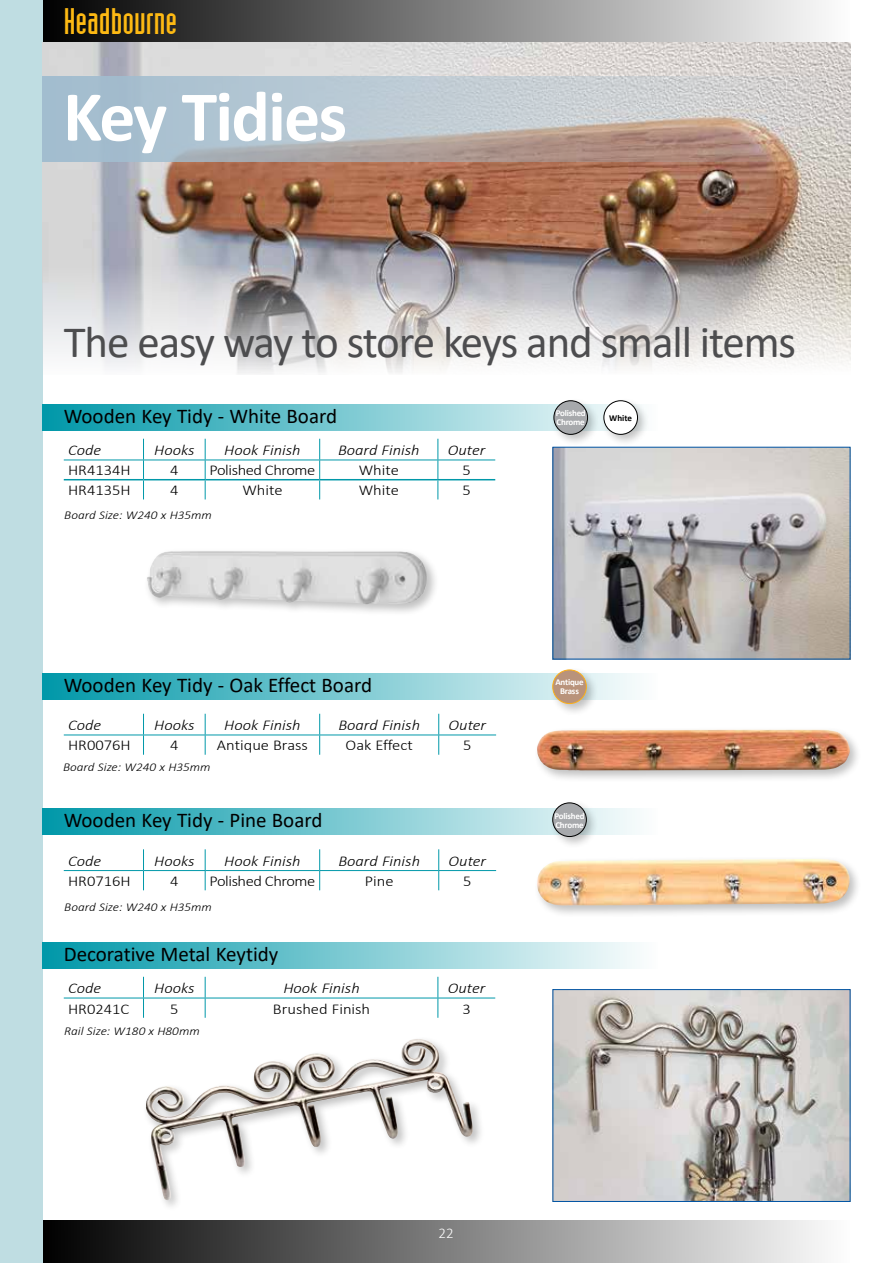
<style>
.page{position:relative;width:893px;height:1263px;background:#fff}
.page>*{position:absolute;margin:0;border:0;box-sizing:border-box;transform-origin:0 0}
.t1{font:700 72px "Calibri";letter-spacing:-.025em;color:#fff}
.t2{font:45px "Calibri";letter-spacing:-.025em;color:#4d4d4f}
.t3{font:36px "Industria Solid";color:#fdb913;scale:1.1 1}
.t4{font:21px "Calibri";color:#000}
.t5{font:italic 300 15px "Calibri";color:#000;scale:1.1 1}
.t6{font:300 15px "Calibri";color:#000;scale:1.1 1}
.t7{font:300 15px "Calibri";letter-spacing:-.025em;color:#000;scale:1.1 1}
.t8{font:300 15px "Calibri";color:#fff}
.t9{font:italic 300 12px "Calibri";color:#000;scale:1.1 1}
.t10{font:700 9px/9px "Calibri";letter-spacing:-.025em;color:#fff}
.t11{font:700 9px "Calibri";color:#000}
</style>
<div class="page">
<div style="left:0;top:1220px;width:850px;height:43px;background:linear-gradient(to right,#000,#fdfdfd)"></div>
<div style="left:0;top:0;width:850px;height:43px;background:linear-gradient(to right,#000,#fcfcfc)"></div>
<div style="left:0;top:0;width:43px;height:1263px;background:#bfdde2"></div>
<svg style="left:43px;top:404px;width:507px;height:27px;background:#67c1cb"></svg>
<div style="left:43px;top:942px;width:615px;height:27px;background:linear-gradient(to right,#0098a9,#fdfefe)"></div>
<svg style="left:143px;top:439px;width:1px;height:60px"></svg>
<svg style="left:205px;top:439px;width:1px;height:60px"></svg>
<svg style="left:319px;top:439px;width:1px;height:60px"></svg>
<svg style="left:438px;top:439px;width:1px;height:60px"></svg>
<hr style="left:64px;top:460px;width:80px;height:1px;background:#0098a9">
<hr style="left:144px;top:460px;width:61px;height:1px;background:#0098a9">
<hr style="left:205px;top:460px;width:115px;height:1px;background:#0098a9">
<hr style="left:320px;top:460px;width:118px;height:1px;background:#0098a9">
<hr style="left:438px;top:460px;width:57px;height:1px;background:#0098a9">
<hr style="left:64px;top:479px;width:80px;height:1px;background:#0098a9">
<hr style="left:144px;top:479px;width:61px;height:1px;background:#0098a9">
<hr style="left:205px;top:479px;width:115px;height:1px;background:#0098a9">
<hr style="left:320px;top:479px;width:118px;height:1px;background:#0098a9">
<hr style="left:438px;top:479px;width:57px;height:1px;background:#0098a9">
<svg style="left:143px;top:977px;width:1px;height:41px"></svg>
<svg style="left:205px;top:977px;width:1px;height:41px"></svg>
<svg style="left:438px;top:977px;width:1px;height:41px"></svg>
<hr style="left:64px;top:998px;width:79px;height:1px;background:#0098a9">
<hr style="left:143px;top:998px;width:62px;height:1px;background:#0098a9">
<hr style="left:205px;top:998px;width:233px;height:1px;background:#0098a9">
<hr style="left:438px;top:998px;width:57px;height:1px;background:#0098a9">
<img style="left:554px;top:449px;width:294px;height:208px">
<img style="left:554px;top:991px;width:294px;height:209px">
<div style="left:552px;top:989px;width:298px;height:213px;border:1px solid #0054a4"></div>
<img style="left:43px;top:43px;width:807px;height:331px">
<svg style="left:43px;top:77px;width:807px;height:85px;background:#b9bdc0"></svg>
<div style="left:143px;top:1035px;width:342px;height:177px;background:#000;opacity:.25"></div>
<img style="left:208px;top:1040px;width:225px;height:57px">
<div style="left:143px;top:548px;width:297px;height:69px;background:#000;opacity:.25"></div>
<img style="left:147px;top:551px;width:280px;height:54px">
<div style="left:550px;top:397px;width:50px;height:50px;background:#000;opacity:.25"></div>
<div style="left:554px;top:401px;width:34px;height:33px;background:#a7a9ac;border-radius:50%"></div>
<div style="left:554px;top:400px;width:34px;height:35px;border:1px solid #000;border-radius:50%"></div>
<div style="left:600px;top:397px;width:50px;height:50px;background:#000;opacity:.25"></div>
<div style="left:604px;top:401px;width:33px;height:33px;background:#fff;border-radius:50%"></div>
<div style="left:604px;top:400px;width:34px;height:35px;border:1px solid #000;border-radius:50%"></div>
<svg style="left:143px;top:714px;width:1px;height:41px"></svg>
<svg style="left:205px;top:714px;width:1px;height:41px"></svg>
<svg style="left:319px;top:714px;width:1px;height:41px"></svg>
<svg style="left:438px;top:714px;width:1px;height:41px"></svg>
<hr style="left:64px;top:735px;width:80px;height:1px;background:#0098a9">
<hr style="left:144px;top:735px;width:61px;height:1px;background:#0098a9">
<hr style="left:205px;top:735px;width:115px;height:1px;background:#0098a9">
<hr style="left:320px;top:735px;width:119px;height:1px;background:#0098a9">
<hr style="left:439px;top:735px;width:57px;height:1px;background:#0098a9">
<svg style="left:143px;top:849px;width:1px;height:41px"></svg>
<svg style="left:205px;top:849px;width:1px;height:41px"></svg>
<svg style="left:319px;top:849px;width:1px;height:41px"></svg>
<svg style="left:438px;top:849px;width:1px;height:41px"></svg>
<hr style="left:64px;top:870px;width:80px;height:1px;background:#0098a9">
<hr style="left:144px;top:870px;width:61px;height:1px;background:#0098a9">
<hr style="left:205px;top:870px;width:115px;height:1px;background:#0098a9">
<hr style="left:320px;top:870px;width:119px;height:1px;background:#0098a9">
<hr style="left:439px;top:870px;width:57px;height:1px;background:#0098a9">
<div style="left:43px;top:674px;width:615px;height:26px;background:linear-gradient(to right,#0098a9,#fdfefe)"></div>
<div style="left:43px;top:808px;width:615px;height:26px;background:linear-gradient(to right,#0098a9,#fdfefe)"></div>
<div style="left:549px;top:666px;width:50px;height:50px;background:#000;opacity:.25"></div>
<div style="left:553px;top:670px;width:33px;height:33px;background:#b9937b;border-radius:50%"></div>
<div style="left:552px;top:670px;width:35px;height:34px;border:1px solid #fcaf16;border-radius:50%"></div>
<div style="left:549px;top:799px;width:50px;height:50px;background:#000;opacity:.25"></div>
<div style="left:553px;top:803px;width:33px;height:33px;background:#a7a9ac;border-radius:50%"></div>
<div style="left:552px;top:803px;width:35px;height:34px;border:1px solid #000;border-radius:50%"></div>
<div style="left:534px;top:726px;width:328px;height:57px;background:#000;opacity:.25"></div>
<img style="left:537px;top:730px;width:313px;height:40px">
<div style="left:534px;top:855px;width:328px;height:63px;background:#000;opacity:.25"></div>
<img style="left:537px;top:859px;width:313px;height:47px">
<h3 class="t3" style="left:64px;top:2px;width:105px">Headbourne</h3>
<h1 class="t1" style="left:63px;top:66px;width:286px">Key Tidies</h1>
<h2 class="t2" style="left:64px;top:311px;width:734px">The easy way to store keys and small items</h2>
<h3 class="t4" style="left:64px;top:402px;width:275px">Wooden Key Tidy - White Board</h3>
<p class="t5" style="left:68px;top:441px;width:32px">Code</p>
<p class="t5" style="left:154px;top:441px;width:38px">Hooks</p>
<p class="t5" style="left:224px;top:441px;width:71px">Hook Finish</p>
<p class="t5" style="left:338px;top:441px;width:76px">Board Finish</p>
<p class="t5" style="left:448px;top:441px;width:36px">Outer</p>
<p class="t6" style="left:68px;top:461px;width:58px">HR4134H</p>
<p class="t6" style="left:170px;top:461px;width:9px">4</p>
<p class="t7" style="left:209px;top:461px;width:98px">Polished Chrome</p>
<p class="t6" style="left:359px;top:461px;width:38px">White</p>
<p class="t6" style="left:462px;top:461px;width:9px">5</p>
<p class="t6" style="left:68px;top:481px;width:58px">HR4135H</p>
<p class="t6" style="left:170px;top:481px;width:9px">4</p>
<p class="t6" style="left:242px;top:481px;width:38px">White</p>
<p class="t6" style="left:359px;top:481px;width:38px">White</p>
<p class="t6" style="left:462px;top:481px;width:9px">5</p>
<p class="t9" style="left:64px;top:508px;width:136px">Board Size: W240 x H35mm</p>
<h3 class="t4" style="left:64px;top:671px;width:310px">Wooden Key Tidy - Oak Effect Board</h3>
<p class="t5" style="left:68px;top:716px;width:32px">Code</p>
<p class="t5" style="left:154px;top:716px;width:38px">Hooks</p>
<p class="t5" style="left:224px;top:716px;width:71px">Hook Finish</p>
<p class="t5" style="left:338px;top:716px;width:76px">Board Finish</p>
<p class="t5" style="left:449px;top:716px;width:36px">Outer</p>
<p class="t6" style="left:68px;top:736px;width:58px">HR0076H</p>
<p class="t6" style="left:170px;top:736px;width:9px">4</p>
<p class="t6" style="left:217px;top:736px;width:84px">Antique Brass</p>
<p class="t6" style="left:346px;top:736px;width:63px">Oak Effect</p>
<p class="t6" style="left:463px;top:736px;width:9px">5</p>
<p class="t9" style="left:63px;top:759px;width:136px">Board Size: W240 x H35mm</p>
<h3 class="t4" style="left:64px;top:806px;width:260px">Wooden Key Tidy - Pine Board</h3>
<p class="t5" style="left:68px;top:851px;width:32px">Code</p>
<p class="t5" style="left:154px;top:851px;width:38px">Hooks</p>
<p class="t5" style="left:224px;top:851px;width:71px">Hook Finish</p>
<p class="t5" style="left:338px;top:851px;width:76px">Board Finish</p>
<p class="t5" style="left:449px;top:851px;width:36px">Outer</p>
<p class="t6" style="left:68px;top:872px;width:58px">HR0716H</p>
<p class="t6" style="left:170px;top:872px;width:9px">4</p>
<p class="t7" style="left:209px;top:872px;width:98px">Polished Chrome</p>
<p class="t6" style="left:365px;top:872px;width:28px">Pine</p>
<p class="t6" style="left:463px;top:872px;width:9px">5</p>
<p class="t9" style="left:64px;top:899px;width:136px">Board Size: W240 x H35mm</p>
<h3 class="t4" style="left:64px;top:940px;width:216px">Decorative Metal Keytidy</h3>
<p class="t5" style="left:68px;top:979px;width:32px">Code</p>
<p class="t5" style="left:154px;top:979px;width:38px">Hooks</p>
<p class="t5" style="left:283px;top:979px;width:71px">Hook Finish</p>
<p class="t5" style="left:448px;top:979px;width:36px">Outer</p>
<p class="t6" style="left:68px;top:999px;width:57px">HR0241C</p>
<p class="t6" style="left:170px;top:999px;width:9px">5</p>
<p class="t6" style="left:273px;top:999px;width:90px">Brushed Finish</p>
<p class="t6" style="left:462px;top:999px;width:9px">3</p>
<p class="t9" style="left:64px;top:1024px;width:125px">Rail Size: W180 x H80mm</p>
<p class="t10" style="left:556px;top:409px;width:32px">Polished<br>Chrome</p>
<p class="t11" style="left:609px;top:411px;width:24px">White</p>
<p class="t10" style="left:555px;top:678px;width:30px;text-align:center">Antique<br>Brass</p>
<p class="t10" style="left:554px;top:811px;width:32px">Polished<br>Chrome</p>
<p class="t8" style="left:438px;top:1223px;width:17px">22</p>
</div>
